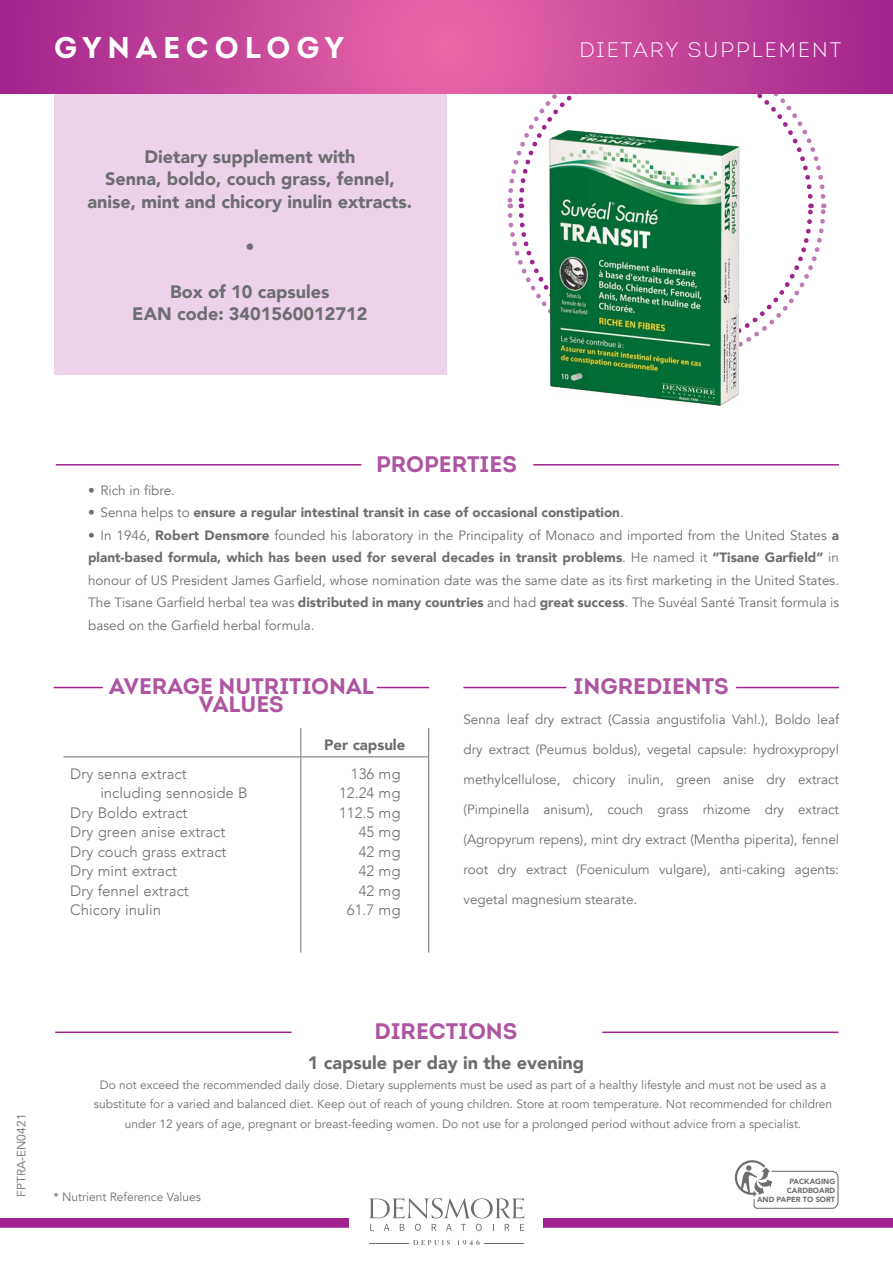
<style>
.page{position:relative;width:893px;height:1263px;background:#fff}
.page>*{position:absolute;margin:0;border:0;box-sizing:border-box;transform-origin:0 0}
.t1{font:700 30px "Intro";letter-spacing:.2em;color:#fff}
.t2{font:700 22.5px/18px "Intro";color:#ae55a1;text-align:center}
.t3{font:300 21px "Intro";letter-spacing:.1em;color:#fff}
.t4{font:900 18px/22.5px "Avenir";color:#6d6e71;text-align:center}
.t5{font:300 15px/19.5px "Avenir";color:#6d6e71;text-align:right}
.t6{font:900 15px "Avenir";color:#6d6e71}
.t7{font:13.5px/22.5px "Avenir";color:#6d6e71;text-align:justify}
.t8{font:900 13.5px "Avenir";color:#6d6e71}
.t9{font:12px/19.5px "Avenir";color:#6d6e71;text-align:center}
.t10{font:900 7.5px/9px "Avenir";color:#6d6e71;text-align:right}
.s1{font-weight:400}
.s2{font-weight:900}
</style>
<div class="page">
<svg style="left:300px;top:728px;width:1px;height:28px"></svg>
<svg style="left:428px;top:728px;width:1px;height:28px"></svg>
<hr style="left:63px;top:756px;width:238px;height:1px;background:#6d6e71">
<hr style="left:301px;top:756px;width:128px;height:1px;background:#6d6e71">
<hr style="left:300px;top:757px;width:1px;height:195px;background:#6d6e71">
<hr style="left:428px;top:757px;width:1px;height:195px;background:#6d6e71">
<svg style="left:507px;top:94px;width:320px;height:253px"></svg>
<div style="left:54px;top:81px;width:392px;height:294px;background:#ecd3e9"></div>
<hr style="left:56px;top:464px;width:305px;height:2px;background:#a1238f">
<hr style="left:533px;top:464px;width:306px;height:2px;background:#a1238f">
<svg style="left:735px;top:1160px;width:104px;height:49px"></svg>
<hr style="left:55px;top:1031px;width:237px;height:2px;background:#a1238f">
<hr style="left:602px;top:1031px;width:236px;height:2px;background:#a1238f">
<svg style="left:0;top:0;width:893px;height:94px;background:#c44599"></svg>
<div style="left:0;top:1218px;width:893px;height:10px;background:#a1238f"></div>
<hr style="left:736px;top:687px;width:103px;height:1px;background:#a1238f">
<hr style="left:463px;top:687px;width:103px;height:1px;background:#a1238f">
<hr style="left:54px;top:687px;width:49px;height:1px;background:#a1238f">
<hr style="left:377px;top:687px;width:52px;height:1px;background:#a1238f">
<div style="left:350px;top:1185px;width:193px;height:76px;background:#fff"></div>
<svg style="left:413px;top:1240px;width:37px;height:5px"></svg>
<svg style="left:458px;top:1240px;width:22px;height:5px"></svg>
<svg style="left:369px;top:1198px;width:155px;height:33px"></svg>
<hr style="left:484px;top:1243px;width:40px;height:1px;background:#6d6e71">
<hr style="left:369px;top:1243px;width:40px;height:1px;background:#6d6e71">
<img style="left:548px;top:130px;width:193px;height:275px">
<h1 class="t1" style="left:54px;top:28px;width:291px">GYNAECOLOGY</h1>
<h3 class="t3" style="left:579px;top:37px;width:263px">DIETARY SUPPLEMENT</h3>
<h3 class="t4" style="left:88px;top:145px;width:326px">Dietary supplement with<br>Senna, boldo, couch grass, fennel, anise, mint and chicory inulin extracts.</h3>
<h3 class="t4" style="left:245px;top:235px;width:10px">•</h3>
<h3 class="t4" style="left:132px;top:280px;width:237px">Box of 10 capsules<br>EAN code: 3401560012712</h3>
<h2 class="t2" style="left:376px;top:455px;width:142px">PROPERTIES</h2>
<p class="t7" style="left:88px;top:479px;width:88px">• Rich in fibre.</p>
<p class="t8" style="left:88px;top:501px;width:537px"><span class="s1">• Senna helps to</span> ensure a regular intestinal transit in case of occasional constipation<span class="s1">.</span></p>
<p class="t7" style="left:88px;top:524px;width:753px">• In 1946, <span class="s2">Robert Densmore</span> founded his laboratory in the Principality of Monaco and imported from the United States <span class="s2">a plant-based formula, which has been used for several decades in transit problems</span>. He named it <span class="s2">“Tisane Garfield”</span> in honour of US President James Garfield, whose nomination date was the same date as its first marketing in the United States.<br>The Tisane Garfield herbal tea was <span class="s2">distributed in many countries</span> and had <span class="s2">great success</span>. The Suvéal Santé Transit formula is based on the Garfield herbal formula.</p>
<h2 class="t2" style="left:109px;top:677px;width:266px">AVERAGE NUTRITIONAL<br>VALUES</h2>
<p class="t5" style="left:70px;top:764px;width:118px">Dry senna extract</p>
<p class="t5" style="left:100px;top:783px;width:149px">including sennoside B</p>
<p class="t5" style="left:70px;top:803px;width:119px">Dry Boldo extract</p>
<p class="t5" style="left:70px;top:822px;width:157px">Dry green anise extract</p>
<p class="t5" style="left:70px;top:842px;width:158px">Dry couch grass extract</p>
<p class="t5" style="left:70px;top:861px;width:108px">Dry mint extract</p>
<p class="t5" style="left:70px;top:881px;width:120px">Dry fennel extract</p>
<p class="t5" style="left:70px;top:900px;width:92px">Chicory inulin</p>
<p class="t6" style="left:324px;top:732px;width:83px">Per capsule</p>
<p class="t5" style="left:339px;top:764px;width:63px">136 mg<br>12.24 mg<br>112.5 mg<br>45 mg<br>42 mg<br>42 mg<br>42 mg<br>61.7 mg</p>
<h2 class="t2" style="left:574px;top:677px;width:157px">INGREDIENTS</h2>
<p class="t7" style="left:463px;top:708px;width:377px">Senna leaf dry extract (Cassia angustifolia Vahl.), Boldo leaf</p>
<p class="t7" style="left:463px;top:738px;width:377px">dry extract (Peumus boldus), vegetal capsule: hydroxypropyl</p>
<p class="t7" style="left:463px;top:768px;width:377px">methylcellulose, chicory inulin, green anise dry extract</p>
<p class="t7" style="left:463px;top:798px;width:377px">(Pimpinella anisum), couch grass rhizome dry extract</p>
<p class="t7" style="left:463px;top:828px;width:377px">(Agropyrum repens), mint dry extract (Mentha piperita), fennel</p>
<p class="t7" style="left:464px;top:858px;width:377px">root dry extract (Foeniculum vulgare), anti-caking agents:</p>
<p class="t7" style="left:463px;top:888px;width:175px">vegetal magnesium stearate.</p>
<p class="t9" style="left:12px;top:1197px;width:84px;rotate:-90deg">FPTRA-EN0421</p>
<h2 class="t2" style="left:375px;top:1022px;width:144px">DIRECTIONS</h2>
<h3 class="t4" style="left:308px;top:1051px;width:278px">1 capsule per day in the evening</h3>
<p class="t9" style="left:94px;top:1075px;width:740px">Do not exceed the recommended daily dose. Dietary supplements must be used as part of a healthy lifestyle and must not be used as a substitute for a varied and balanced diet. Keep out of reach of young children. Store at room temperature. Not recommended for children under 12 years of age, pregnant or breast-feeding women. Do not use for a prolonged period without advice from a specialist.</p>
<p class="t9" style="left:54px;top:1188px;width:149px">* Nutrient Reference Values</p>
<p class="t10" style="left:757px;top:1176px;width:80px">PACKAGING<br>CARDBOARD<br>AND PAPER TO SORT</p>
</div>
